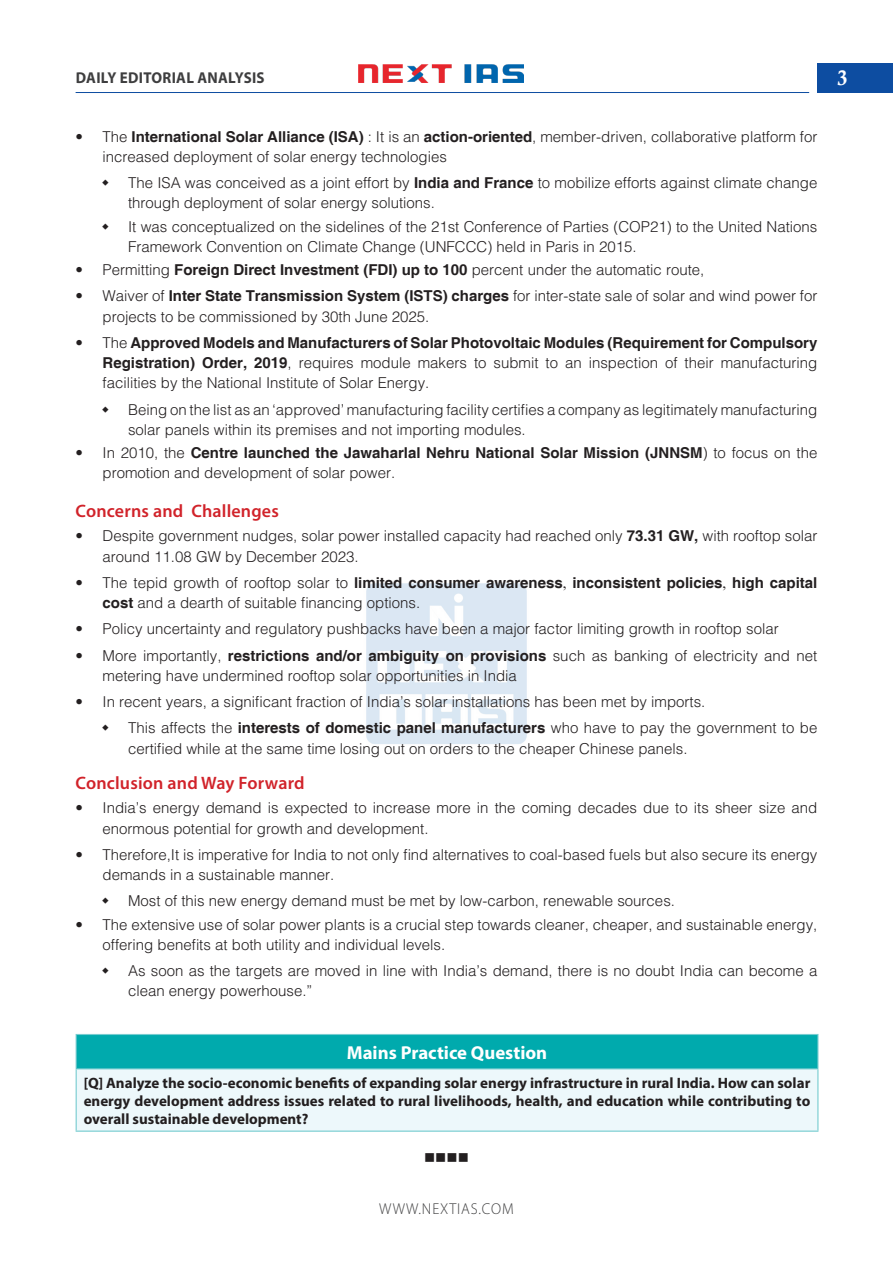
<style>
.page{position:relative;width:893px;height:1263px;background:#fff}
.page>*{position:absolute;margin:0;border:0;box-sizing:border-box;transform-origin:0 0}
.t1{font:21px "Calis MT Bol";color:#fff}
.Table_Head{font:700 18.75px "Myriad Pro";color:#fff}
.H-2{font:600 18px "Myriad Pro";letter-spacing:.01em;color:#d1232a}
.t2{font:700 15.75px "Myriad Pro";letter-spacing:.02em;color:#3e3e3f;scale:.95 1}
.t3{font:300 15.75px "Myriad Pro";letter-spacing:.06em;color:#3e3e3f;scale:.95 1}
.t4{font:300 15px/20.2px "Helvetica";color:#231f20}
.Table_Text{font:700 15px/18px "Myriad Pro";color:#231f20;text-align:justify}
.t5{font:15px "Wingdings";color:#231f20}
.s1{font-weight:700}
.s2{font-family:"Times New Roman";font-weight:400}
</style>
<div class="page">
<div style="left:817px;top:63px;width:76px;height:30px;background:#0d4da1"></div>
<img style="left:358px;top:64px;width:165px;height:19px">
<hr style="left:76px;top:92px;width:733px;height:1px;background:#0d4da1">
<img style="left:366px;top:583px;width:161px;height:161px">
<div style="left:76px;top:1034px;width:742px;height:35px;background:#00aaad"></div>
<div style="left:76px;top:1069px;width:742px;height:62px;background:#edf8fb"></div>
<hr style="left:76px;top:1069px;width:1px;height:61px;background:#77ccd0">
<hr style="left:817px;top:1069px;width:1px;height:61px;background:#77ccd0">
<hr style="left:76px;top:1130px;width:742px;height:2px;background:#77ccd0">
<hr style="left:76px;top:1034px;width:742px;height:1px;background:#77ccd0">
<hr style="left:76px;top:1035px;width:1px;height:33px;background:#77ccd0">
<hr style="left:817px;top:1035px;width:1px;height:33px;background:#77ccd0">
<hr style="left:76px;top:1068px;width:742px;height:1px;background:#77ccd0">
<p class="t2" style="left:76px;top:67px;width:200px">DAILY EDITORIAL ANALYSIS</p>
<p class="t4" style="left:103px;top:126px;width:716px;text-indent:-27px">• The <span class="s1">International Solar Alliance (ISA)</span> : It is an <span class="s1">action-oriented</span>, member-driven, collaborative platform for increased deployment of solar energy technologies</p>
<p class="t4" style="left:128px;top:172px;width:691px">The ISA was conceived as a joint effort by <span class="s1">India and France</span> to mobilize efforts against climate change through deployment of solar energy solutions.</p>
<p class="t4" style="left:128px;top:216px;width:691px">It was conceptualized on the sidelines of the 21st Conference of Parties (COP21) to the United Nations<br>Framework Convention on Climate Change (UNFCCC) held in Paris in 2015.</p>
<p class="t4" style="left:76px;top:259px;width:630px">• Permitting <span class="s1">Foreign Direct Investment (FDI) up to 100</span> percent under the automatic route,</p>
<p class="t4" style="left:103px;top:285px;width:716px;text-indent:-27px">• Waiver of <span class="s1">Inter State Transmission System (ISTS) charges</span> for inter-state sale of solar and wind power for projects to be commissioned by 30th June 2025.</p>
<p class="t4" style="left:103px;top:332px;width:716px;text-align:justify;text-indent:-27px">• The <span class="s1">Approved Models and Manufacturers of Solar Photovoltaic Modules (Requirement for Compulsory Registration) Order, 2019</span>, requires module makers to submit to an inspection of their manufacturing facilities by the National Institute of Solar Energy.</p>
<p class="t4" style="left:128px;top:399px;width:691px">Being on the list as an ‘approved’ manufacturing facility certifies a company as legitimately manufacturing solar panels within its premises and not importing modules.</p>
<p class="t4" style="left:103px;top:442px;width:716px;text-indent:-27px">• In 2010, the <span class="s1">Centre launched the Jawaharlal Nehru National Solar Mission (JNNSM</span>) to focus on the promotion and development of solar power.</p>
<p class="H-2" style="left:76px;top:499px;width:205px">Concerns and Challenges</p>
<p class="t4" style="left:103px;top:525px;width:716px;text-indent:-27px">• Despite government nudges, solar power installed capacity had reached only <span class="s1">73.31 GW,</span> with rooftop solar around 11.08 GW by December 2023.</p>
<p class="t4" style="left:103px;top:572px;width:716px;text-indent:-27px">• The tepid growth of rooftop solar to <span class="s1">limited consumer awareness</span><span class="s2">,</span> <span class="s1">inconsistent policies</span><span class="s2">,</span> <span class="s1">high capital cost</span> and a dearth of suitable financing options.</p>
<p class="t4" style="left:76px;top:618px;width:705px">• Policy uncertainty and regulatory pushbacks have been a major factor limiting growth in rooftop solar</p>
<p class="t4" style="left:103px;top:645px;width:716px;text-indent:-27px">• More importantly, <span class="s1">restrictions and/or ambiguity on provisions</span> such as banking of electricity and net metering have undermined rooftop solar opportunities in India</p>
<p class="t4" style="left:76px;top:691px;width:631px">• In recent years, a significant fraction of India’s solar installations has been met by imports.</p>
<p class="t4" style="left:128px;top:717px;width:691px">This affects the <span class="s1">interests of domestic panel manufacturers</span> who have to pay the government to be certified while at the same time losing out on orders to the cheaper Chinese panels.</p>
<p class="H-2" style="left:76px;top:771px;width:230px">Conclusion and Way Forward</p>
<p class="t4" style="left:103px;top:797px;width:716px;text-indent:-27px">• India’s energy demand is expected to increase more in the coming decades due to its sheer size and enormous potential for growth and development.</p>
<p class="t4" style="left:103px;top:844px;width:716px;text-indent:-27px">• Therefore,It is imperative for India to not only find alternatives to coal-based fuels but also secure its energy demands in a sustainable manner.</p>
<p class="t4" style="left:128px;top:890px;width:548px">Most of this new energy demand must be met by low-carbon, renewable sources.</p>
<p class="t4" style="left:103px;top:914px;width:716px;text-indent:-27px">• The extensive use of solar power plants is a crucial step towards cleaner, cheaper, and sustainable energy, offering benefits at both utility and individual levels.</p>
<p class="t4" style="left:128px;top:960px;width:691px">As soon as the targets are moved in line with India’s demand, there is no doubt India can become a clean energy powerhouse.”</p>
<p class="Table_Head" style="left:347px;top:1040px;width:202px">Mains Practice Question</p>
<p class="Table_Text" style="left:84px;top:1073px;width:728px">[Q] Analyze the socio-economic benefits of expanding solar energy infrastructure in rural India. How can solar energy development address issues related to rural livelihoods, health, and education while contributing to overall sustainable development?</p>
<p class="t5" style="left:424px;top:1150px;width:46px">■■■■</p>
<p class="t3" style="left:379px;top:1200px;width:143px">WWW.NEXTIAS.COM</p>
<h1 class="t1" style="left:837px;top:66px;width:12px">3</h1>
</div>
